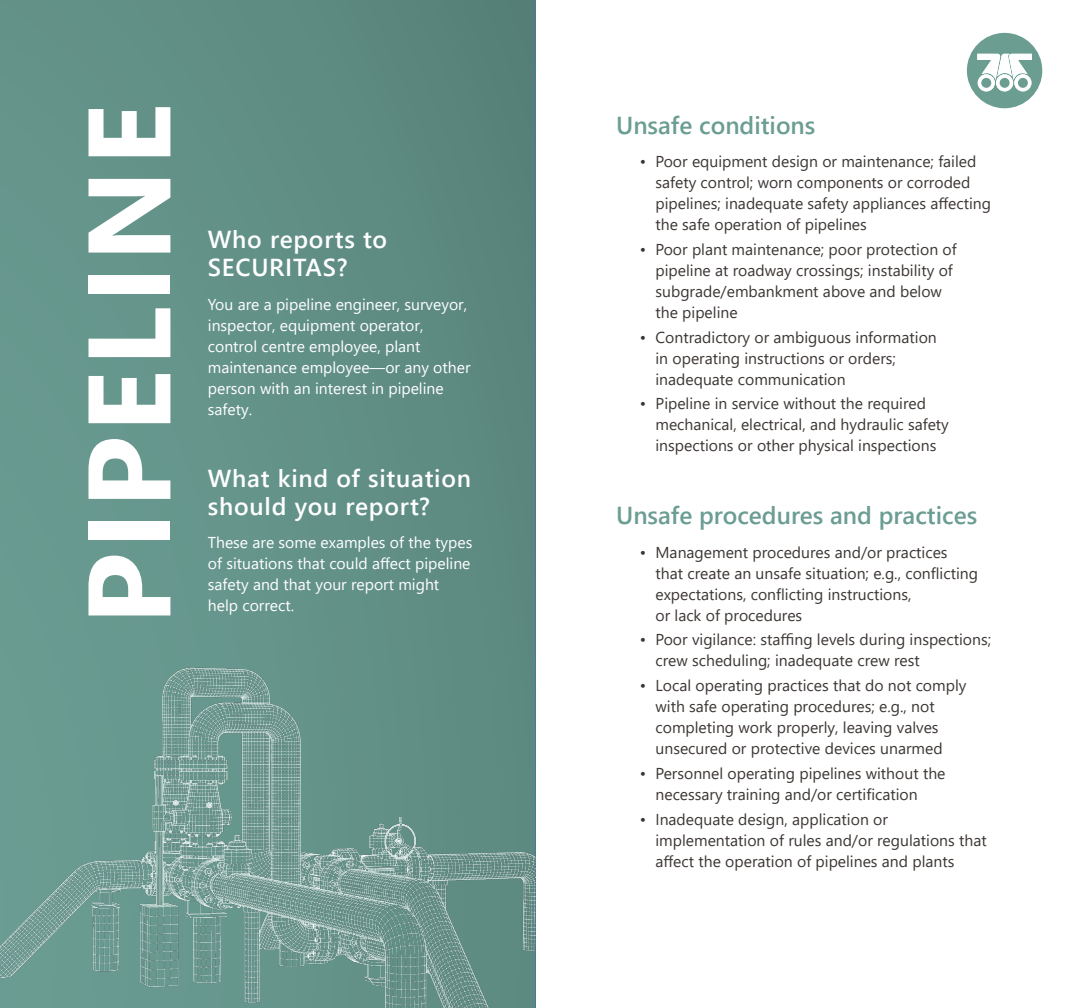
<style>
.page{position:relative;width:1071px;height:1008px;background:#fff}
.page>*{position:absolute;margin:0;border:0;box-sizing:border-box;transform-origin:0 0}
.t1{font:700 117.08px "Segoe UI";letter-spacing:.035em;color:#fff}
.t2{font:600 24.5px/28px "Segoe UI";letter-spacing:.03em;color:#fff}
.t3{font:600 24.5px "Segoe UI";color:#6b9d92}
.t4{font:15.75px/21px "Segoe UI";color:#3c3633}
.t5{font:15.75px/21px "Segoe UI";color:#fff}
</style>
<div class="page">
<svg style="left:0;top:0;width:536px;height:654px;background:#618f86"></svg>
<img style="left:0;top:654px;width:536px;height:354px">
<div style="left:967px;top:33px;width:75px;height:75px;background:#6b9e91;border-radius:50%"></div>
<div style="left:996px;top:74px;width:17px;height:17px;background:#fff;border-radius:50%"></div>
<div style="left:1014px;top:74px;width:17px;height:17px;background:#fff;border-radius:50%"></div>
<div style="left:978px;top:74px;width:17px;height:17px;background:#fff;border-radius:50%"></div>
<svg style="left:977px;top:54px;width:55px;height:27px"></svg>
<div style="left:1000px;top:78px;width:10px;height:10px;background:#6b9e91;border-radius:50%"></div>
<div style="left:1018px;top:78px;width:10px;height:10px;background:#6b9e91;border-radius:50%"></div>
<div style="left:981px;top:78px;width:10px;height:10px;background:#6b9e91;border-radius:50%"></div>
<h1 class="t1" style="left:18px;top:625px;width:523px;rotate:-90deg">PIPELINE</h1>
<h2 class="t2" style="left:208px;top:224px;width:181px">Who reports to<br>SECURITAS?</h2>
<p class="t5" style="left:208px;top:293px;width:264px">You are a pipeline engineer, surveyor, inspector, equipment operator, control centre employee, plant maintenance employee—or any other person with an interest in pipeline safety.</p>
<h2 class="t2" style="left:208px;top:462px;width:265px">What kind of situation should you report?</h2>
<p class="t5" style="left:208px;top:531px;width:266px;text-align:justify">These are some examples of the types of situations that could affect pipeline safety and that your report might</p>
<p class="t5" style="left:208px;top:594px;width:88px">help correct.</p>
<h2 class="t3" style="left:616px;top:102px;width:201px">Unsafe conditions</h2>
<p class="t4" style="left:656px;top:150px;width:337px;text-indent:-16px">• Poor equipment design or maintenance; failed safety control; worn components or corroded pipelines; inadequate safety appliances affecting the safe operation of pipelines</p>
<p class="t4" style="left:656px;top:237px;width:303px;text-indent:-16px">• Poor plant maintenance; poor protection of pipeline at roadway crossings; instability of subgrade/embankment above and below the pipeline</p>
<p class="t4" style="left:656px;top:325px;width:283px;text-indent:-16px">• Contradictory or ambiguous information in operating instructions or orders; inadequate communication</p>
<p class="t4" style="left:656px;top:392px;width:295px;text-indent:-16px">• Pipeline in service without the required mechanical, electrical, and hydraulic safety inspections or other physical inspections</p>
<h2 class="t3" style="left:616px;top:492px;width:363px">Unsafe procedures and practices</h2>
<p class="t4" style="left:656px;top:540px;width:324px;text-indent:-16px">• Management procedures and/or practices that create an unsafe situation; e.g., conflicting expectations, conflicting instructions,<br>or lack of procedures</p>
<p class="t4" style="left:656px;top:628px;width:337px;text-indent:-16px">• Poor vigilance: staffing levels during inspections; crew scheduling; inadequate crew rest</p>
<p class="t4" style="left:656px;top:674px;width:312px;text-indent:-16px">• Local operating practices that do not comply with safe operating procedures; e.g., not completing work properly, leaving valves unsecured or protective devices unarmed</p>
<p class="t4" style="left:656px;top:761px;width:292px;text-indent:-16px">• Personnel operating pipelines without the necessary training and/or certification</p>
<p class="t4" style="left:656px;top:807px;width:333px;text-indent:-16px">• Inadequate design, application or implementation of rules and/or regulations that affect the operation of pipelines and plants</p>
</div>
